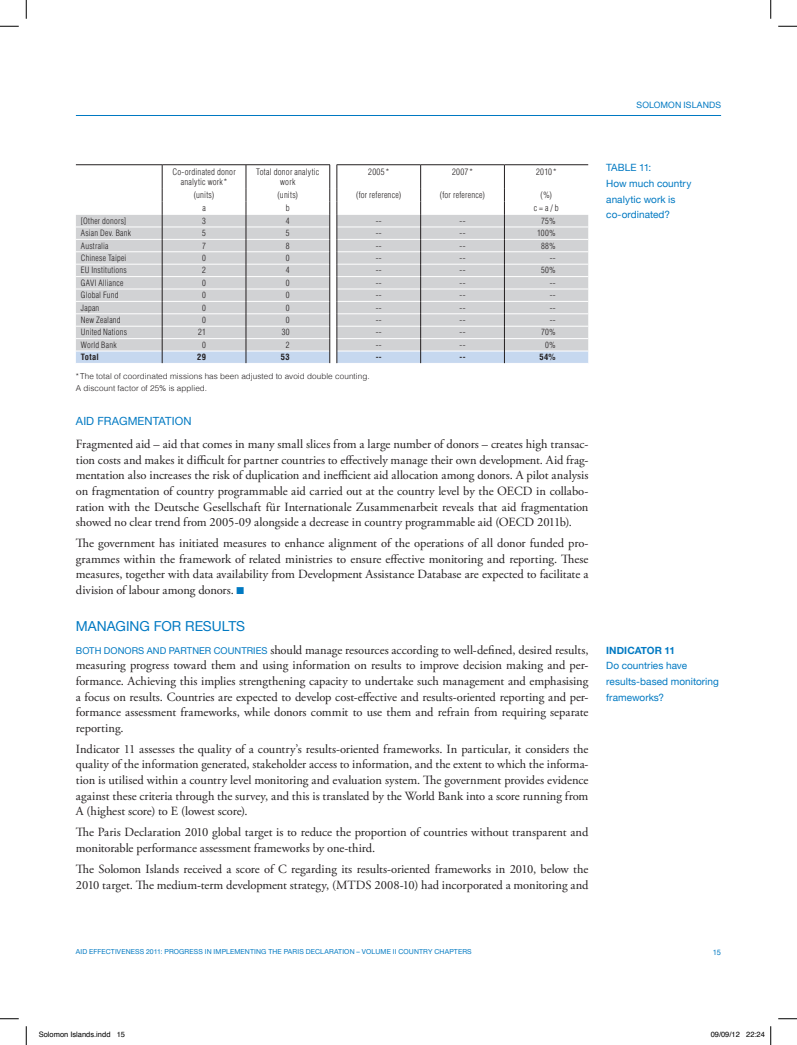
<style>
.page{position:relative;width:797px;height:1045px;background:#fff}
.page>*{position:absolute;margin:0;border:0;box-sizing:border-box;transform-origin:0 0}
.t1{font:13.75px "Helvetica Neue";color:#0079c2}
.t2{font:12.5px/15.6px "Adobe Garamond Pro";letter-spacing:-.005em;color:#231f20;text-align:justify}
.t3{font:11.25px "Helvetica Neue";letter-spacing:.01em;color:#0079c2}
.t4{font:10px/15.6px "Helvetica Neue";letter-spacing:.01em;color:#0079c2}
.t5{font:700 10px "Helvetica Neue";letter-spacing:.005em;color:#0079c2}
.t6{font:300 condensed 8.75px/10px "Helvetica LT Std";letter-spacing:.025em;color:#231f20;text-align:center}
.t7{font:8.75px "Helvetica Neue";letter-spacing:.01em;color:#0079c2}
.t8{font:300 condensed 8.5px "Helvetica LT Std";letter-spacing:.025em;color:#231f20}
.t9{font:700 condensed 8.5px "Helvetica LT Std";letter-spacing:.04em;color:#231f20}
.t10{font:300 8.12px/11.9px "Helvetica";letter-spacing:.01em;color:#231f20}
.t11{font:7.5px "Helvetica";color:#000}
.t12{font:7.5px "Helvetica Neue";color:#0079c2}
.t13{font:6.88px "Helvetica Neue";letter-spacing:.025em;color:#0079c2}
.s1{color:#0079c2}
.s2{font-family:"Helvetica Neue";font-size:9.38px;color:#0079c2}
</style>
<div class="page">
<hr style="left:76px;top:115px;width:645px;height:1px;background:#0079c2">
<hr style="left:76px;top:164px;width:86px;height:1px;background:#231f20">
<hr style="left:162px;top:164px;width:84px;height:1px;background:#231f20">
<hr style="left:246px;top:164px;width:84px;height:1px;background:#231f20">
<hr style="left:336px;top:164px;width:84px;height:1px;background:#231f20">
<hr style="left:420px;top:164px;width:84px;height:1px;background:#231f20">
<hr style="left:504px;top:164px;width:84px;height:1px;background:#231f20">
<svg style="left:76px;top:165px;width:512px;height:198px"></svg>
<svg style="left:0;top:25px;width:19px;height:2px"></svg>
<svg style="left:778px;top:25px;width:19px;height:2px"></svg>
<svg style="left:0;top:1018px;width:19px;height:1px"></svg>
<svg style="left:778px;top:1018px;width:19px;height:1px"></svg>
<svg style="left:25px;top:0;width:2px;height:19px"></svg>
<svg style="left:25px;top:1026px;width:2px;height:19px"></svg>
<svg style="left:770px;top:0;width:1px;height:19px"></svg>
<svg style="left:770px;top:1026px;width:1px;height:19px"></svg>
<p class="t7" style="left:636px;top:97px;width:86px">SOLOMON ISLANDS</p>
<p class="t6" style="left:172px;top:166px;width:65px">Co-ordinated donor analytic work*</p>
<p class="t6" style="left:256px;top:166px;width:65px">Total donor analytic work</p>
<p class="t6" style="left:368px;top:166px;width:23px">2005*</p>
<p class="t6" style="left:452px;top:166px;width:22px">2007*</p>
<p class="t6" style="left:536px;top:166px;width:22px">2010*</p>
<p class="t6" style="left:194px;top:190px;width:22px">(units)</p>
<p class="t6" style="left:277px;top:190px;width:22px">(units)</p>
<p class="t6" style="left:356px;top:190px;width:47px">(for reference)</p>
<p class="t6" style="left:440px;top:190px;width:47px">(for reference)</p>
<p class="t6" style="left:540px;top:190px;width:13px">(%)</p>
<p class="t6" style="left:202px;top:203px;width:5px">a</p>
<p class="t6" style="left:286px;top:203px;width:5px">b</p>
<p class="t6" style="left:534px;top:203px;width:26px">c = a / b</p>
<p class="t8" style="left:81px;top:215px;width:47px">[Other donors]</p>
<p class="t8" style="left:202px;top:215px;width:5px">3</p>
<p class="t8" style="left:286px;top:215px;width:5px">4</p>
<p class="t8" style="left:376px;top:215px;width:8px">--</p>
<p class="t8" style="left:459px;top:215px;width:8px">--</p>
<p class="t8" style="left:541px;top:215px;width:16px">75%</p>
<p class="t8" style="left:81px;top:228px;width:52px">Asian Dev. Bank</p>
<p class="t8" style="left:202px;top:228px;width:5px">5</p>
<p class="t8" style="left:286px;top:228px;width:5px">5</p>
<p class="t8" style="left:376px;top:228px;width:8px">--</p>
<p class="t8" style="left:459px;top:228px;width:8px">--</p>
<p class="t8" style="left:537px;top:228px;width:20px">100%</p>
<p class="t8" style="left:81px;top:240px;width:29px">Australia</p>
<p class="t8" style="left:202px;top:240px;width:5px">7</p>
<p class="t8" style="left:286px;top:240px;width:5px">8</p>
<p class="t8" style="left:376px;top:240px;width:8px">--</p>
<p class="t8" style="left:459px;top:240px;width:8px">--</p>
<p class="t8" style="left:541px;top:240px;width:16px">88%</p>
<p class="t8" style="left:81px;top:253px;width:47px">Chinese Taipei</p>
<p class="t8" style="left:202px;top:253px;width:5px">0</p>
<p class="t8" style="left:286px;top:253px;width:5px">0</p>
<p class="t8" style="left:376px;top:253px;width:8px">--</p>
<p class="t8" style="left:459px;top:253px;width:8px">--</p>
<p class="t8" style="left:549px;top:253px;width:8px">--</p>
<p class="t8" style="left:81px;top:265px;width:47px">EU Institutions</p>
<p class="t8" style="left:202px;top:265px;width:5px">2</p>
<p class="t8" style="left:286px;top:265px;width:5px">4</p>
<p class="t8" style="left:376px;top:265px;width:8px">--</p>
<p class="t8" style="left:459px;top:265px;width:8px">--</p>
<p class="t8" style="left:541px;top:265px;width:16px">50%</p>
<p class="t8" style="left:81px;top:277px;width:44px">GAVI Alliance</p>
<p class="t8" style="left:202px;top:277px;width:5px">0</p>
<p class="t8" style="left:286px;top:277px;width:5px">0</p>
<p class="t8" style="left:376px;top:277px;width:8px">--</p>
<p class="t8" style="left:459px;top:277px;width:8px">--</p>
<p class="t8" style="left:549px;top:277px;width:8px">--</p>
<p class="t8" style="left:81px;top:290px;width:39px">Global Fund</p>
<p class="t8" style="left:202px;top:290px;width:5px">0</p>
<p class="t8" style="left:286px;top:290px;width:5px">0</p>
<p class="t8" style="left:376px;top:290px;width:8px">--</p>
<p class="t8" style="left:459px;top:290px;width:8px">--</p>
<p class="t8" style="left:549px;top:290px;width:8px">--</p>
<p class="t8" style="left:81px;top:302px;width:20px">Japan</p>
<p class="t8" style="left:202px;top:302px;width:5px">0</p>
<p class="t8" style="left:286px;top:302px;width:5px">0</p>
<p class="t8" style="left:376px;top:302px;width:8px">--</p>
<p class="t8" style="left:459px;top:302px;width:8px">--</p>
<p class="t8" style="left:549px;top:302px;width:8px">--</p>
<p class="t8" style="left:81px;top:315px;width:41px">New Zealand</p>
<p class="t8" style="left:202px;top:315px;width:5px">0</p>
<p class="t8" style="left:286px;top:315px;width:5px">0</p>
<p class="t8" style="left:376px;top:315px;width:8px">--</p>
<p class="t8" style="left:459px;top:315px;width:8px">--</p>
<p class="t8" style="left:549px;top:315px;width:8px">--</p>
<p class="t8" style="left:81px;top:327px;width:48px">United Nations</p>
<p class="t8" style="left:198px;top:327px;width:9px">21</p>
<p class="t8" style="left:282px;top:327px;width:9px">30</p>
<p class="t8" style="left:376px;top:327px;width:8px">--</p>
<p class="t8" style="left:459px;top:327px;width:8px">--</p>
<p class="t8" style="left:541px;top:327px;width:16px">70%</p>
<p class="t8" style="left:81px;top:339px;width:37px">World Bank</p>
<p class="t8" style="left:202px;top:339px;width:5px">0</p>
<p class="t8" style="left:286px;top:339px;width:5px">2</p>
<p class="t8" style="left:376px;top:339px;width:8px">--</p>
<p class="t8" style="left:459px;top:339px;width:8px">--</p>
<p class="t8" style="left:545px;top:339px;width:12px">0%</p>
<p class="t9" style="left:81px;top:352px;width:20px">Total</p>
<p class="t9" style="left:197px;top:352px;width:10px">29</p>
<p class="t9" style="left:281px;top:352px;width:10px">53</p>
<p class="t9" style="left:376px;top:352px;width:8px">--</p>
<p class="t9" style="left:459px;top:352px;width:8px">--</p>
<p class="t9" style="left:539px;top:352px;width:18px">54%</p>
<p class="t10" style="left:76px;top:370px;width:295px">*The total of coordinated missions has been adjusted to avoid double counting.<br>A discount factor of 25% is applied.</p>
<p class="t3" style="left:76px;top:412px;width:117px">AID FRAGMENTATION</p>
<p class="t2" style="left:76px;top:437px;width:514px">Fragmented aid – aid that comes in many small slices from a large number of donors – creates high transac&shy;tion costs and makes it difficult for partner countries to effectively manage their own development. Aid frag&shy;mentation also increases the risk of duplication and inefficient aid allocation among donors. A pilot analysis on fragmentation of country programmable aid carried out at the country level by the OECD in collabo&shy;ration with the Deutsche Gesellschaft für Internationale Zusammenarbeit reveals that aid fragmentation showed no clear trend from 2005-09 alongside a decrease in country programmable aid (OECD 2011b).</p>
<p class="t2" style="left:76px;top:536px;width:514px">The government has initiated measures to enhance alignment of the operations of all donor funded pro&shy;grammes within the framework of related ministries to ensure effective monitoring and reporting. These measures, together with data availability from Development Assistance Database are expected to facilitate a division of labour among donors. <span class="s1">■</span></p>
<p class="t1" style="left:76px;top:614px;width:49px">MANAGING</p>
<p class="t1" style="left:154px;top:614px;width:10px">FOR</p>
<p class="t1" style="left:185px;top:614px;width:27px">RESULTS</p>
<p class="t2" style="left:76px;top:642px;width:514px"><span class="s2">BOTH DONORS AND PA RTNER COUNTRIES</span> should manage resources according to well-defined, desired results, measuring progress toward them and using information on results to improve decision making and per&shy;formance. Achieving this implies strengthening capacity to undertake such management and emphasising a focus on results. Countries are expected to develop cost-effective and results-oriented reporting and per&shy;formance assessment frameworks, while donors commit to use them and refrain from requiring separate reporting.</p>
<p class="t2" style="left:76px;top:741px;width:514px">Indicator 11 assesses the quality of a country’s results-oriented frameworks. In particular, it considers the quality of the information generated, stakeholder access to information, and the extent to which the informa&shy;tion is utilised within a country level monitoring and evaluation system. The government provides evidence against these criteria through the survey, and this is translated by the World Bank into a score running from A (highest score) to E (lowest score).</p>
<p class="t2" style="left:76px;top:825px;width:514px">The Paris Declaration 2010 global target is to reduce the proportion of countries without transparent and monitorable performance assessment frameworks by one-third.</p>
<p class="t2" style="left:76px;top:861px;width:514px">The Solomon Islands received a score of C regarding its results-oriented frameworks in 2010, below the<br>2010 target. The medium-term development strategy, (MTDS 2008-10) had incorporated a monitoring and</p>
<p class="t4" style="left:606px;top:159px;width:87px">TABLE 11:<br>HOW MUCH COUNTRY<br>ANALYTIC WORK IS<br>CO‑ORDINATED?</p>
<p class="t5" style="left:606px;top:641px;width:70px">INDICATOR 11</p>
<p class="t4" style="left:606px;top:657px;width:114px">DO COUNTRIES HAVE<br>RESULTS-BASED MONITORING<br>FRAMEWORKS?</p>
<p class="t13" style="left:76px;top:946px;width:397px">AID EFFECTIVENESS 2011: PROGRESS IN I MPLEMENTING THE PARIS DECLARATION – VOLUME II COUNTRY CHAPTERS</p>
<p class="t12" style="left:712px;top:946px;width:10px">15</p>
<p class="t11" style="left:39px;top:1029px;width:88px">Solomon Islands.indd 15</p>
<p class="t11" style="left:710px;top:1029px;width:56px">09/09/12 22:24</p>
</div>
